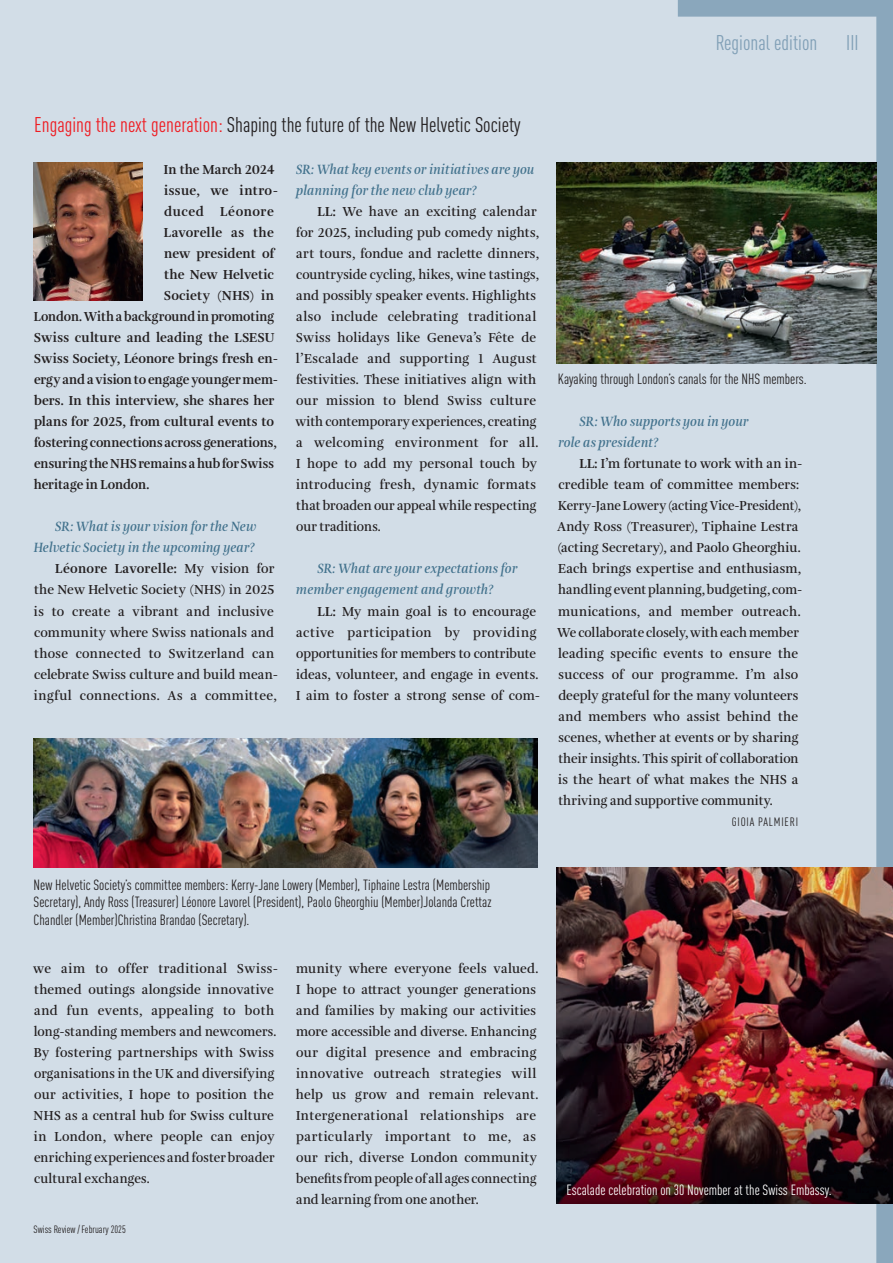
<style>
.page{position:relative;width:893px;height:1263px;background:#fff}
.page>*{position:absolute;margin:0;border:0;box-sizing:border-box;transform-origin:0 0}
.t1{font:condensed 21px "DINOT";color:#231f20}
.t2{font:condensed 21px "DINOT";color:#809fb6}
.t3{font:condensed 14.7px/17.5px "DINOT";color:#231f20;text-align:justify}
.t4{font:condensed 14.7px "DINOT";color:#fff}
.t5{font:italic 600 13.8px/21px "Amalia Pro";letter-spacing:.005em;color:#41718c;scale:.95 1}
.t6{font:600 13.5px/21px "Amalia Pro";letter-spacing:.015em;color:#231f20}
.t7{font:700 13.5px "Amalia Pro";letter-spacing:.005em;color:#231f20}
.t8{font:700 13.5px "Amalia Pro";letter-spacing:.005em;color:#231f20;scale:.95 1}
.t9{font:700 13.5px "Amalia Pro";letter-spacing:.005em;color:#231f20;scale:.94 1}
.t10{font:700 13.5px "Amalia Pro";letter-spacing:-.015em;color:#231f20;scale:.95 1}
.t11{font:700 13.5px "Amalia Pro";letter-spacing:.005em;color:#231f20;scale:.96 1}
.t12{font:700 13.5px "Amalia Pro";letter-spacing:.03em;color:#231f20}
.t13{font:700 13.5px "Amalia Pro";letter-spacing:.04em;color:#231f20}
.t14{font:condensed 12px "DINOT";letter-spacing:.07em;color:#231f20}
.t15{font:condensed 10.5px "DINOT";color:#231f20}
.s1{color:#ee1d23}
.s2{font-weight:700}
</style>
<div class="page">
<div style="left:0;top:0;width:892px;height:1262px;background:#d2dde7"></div>
<svg style="left:677px;top:0;width:215px;height:1262px"></svg>
<img style="left:34px;top:163px;width:108px;height:137px">
<img style="left:556px;top:163px;width:320px;height:200px">
<img style="left:556px;top:867px;width:336px;height:336px">
<img style="left:33px;top:738px;width:504px;height:129px">
<h1 class="t2" style="left:715px;top:30px;width:103px">Regional edition</h1>
<h1 class="t2" style="left:845px;top:30px;width:14px">III</h1>
<h1 class="t1" style="left:34px;top:112px;width:487px"><span class="s1">Engaging the next generation:</span> Shaping the future of the New Helvetic Society</h1>
<p class="t11" style="left:164px;top:161px;width:117px">In the March 2024</p>
<p class="t12" style="left:164px;top:182px;width:116px">issue, we intro-</p>
<p class="t13" style="left:164px;top:203px;width:111px">duced Léonore</p>
<p class="t7" style="left:164px;top:224px;width:111px">Lavorelle as the</p>
<p class="t7" style="left:164px;top:245px;width:112px">new president of</p>
<p class="t7" style="left:164px;top:266px;width:111px">the New Helvetic</p>
<p class="t7" style="left:164px;top:287px;width:111px">Society (NHS) in</p>
<p class="t9" style="left:34px;top:308px;width:257px">London. With a background in promoting</p>
<p class="t7" style="left:34px;top:329px;width:242px">Swiss culture and leading the LSESU</p>
<p class="t7" style="left:34px;top:350px;width:245px">Swiss Society, Léonore brings fresh en-</p>
<p class="t8" style="left:34px;top:371px;width:258px">ergy and a vision to engage younger mem-</p>
<p class="t7" style="left:34px;top:392px;width:242px">bers. In this interview, she shares her</p>
<p class="t7" style="left:34px;top:413px;width:241px">plans for 2025, from cultural events to</p>
<p class="t8" style="left:34px;top:434px;width:257px">fostering connections across generations,</p>
<p class="t9" style="left:34px;top:455px;width:256px">ensuring the NHS remains a hub for Swiss</p>
<p class="t10" style="left:34px;top:476px;width:123px">heritage in London.</p>
<p class="t5" style="left:34px;top:516px;width:236px;text-align:right">SR: What is your vision for the New<br>Helvetic Society in the upcoming year?</p>
<p class="t6" style="left:34px;top:558px;width:245px;text-indent:21px"><span class="s2">Léonore Lavorelle:</span> My vision for the New Helvetic Society (NHS) in 2025 is to create a vibrant and inclusive community where Swiss nationals and those connected to Switzerland can celebrate Swiss culture and build mean&shy;ingful connections. As a committee,</p>
<p class="t5" style="left:296px;top:159px;width:252px">SR: What key events or initiatives are you planning for the new club year?</p>
<p class="t6" style="left:295px;top:201px;width:245px;text-indent:22px"><span class="s2">LL:</span> We have an exciting calendar for 2025, including pub comedy nights, art tours, fondue and raclette dinners, countryside cycling, hikes, wine tastings, and possibly speaker events. Highlights also include celebrating traditional Swiss holidays like Geneva’s Fête de l’Escalade and supporting 1 August festivities. These initiatives align with our mission to blend Swiss culture with contemporary experiences, creating a welcoming environment for all.<br>I hope to add my personal touch by introducing fresh, dynamic formats that broaden our appeal while respecting our traditions.</p>
<p class="t5" style="left:296px;top:558px;width:234px;text-indent:21px">SR: What are your expectations for member engagement and growth?</p>
<p class="t6" style="left:296px;top:600px;width:246px;text-indent:21px"><span class="s2">LL:</span> My main goal is to encourage active participation by providing opportunities for members to contribute ideas, volunteer, and engage in events.<br>I aim to foster a strong sense of com-</p>
<p class="t3" style="left:557px;top:370px;width:250px">Kayaking through London’s canals for the NHS members.</p>
<p class="t5" style="left:558px;top:411px;width:202px;text-indent:21px">SR: Who supports you in your role as president?</p>
<p class="t6" style="left:557px;top:453px;width:247px;text-indent:22px"><span class="s2">LL:</span> I’m fortunate to work with an in&shy;credible team of committee members:<br>Kerry-Jane Lowery (acting Vice-President), Andy Ross (Treasurer), Tiphaine Lestra (acting Secretary), and Paolo Gheorghiu.<br>Each brings expertise and enthusiasm, handling event planning, budgeting, com&shy;munications, and member outreach.<br>We collaborate closely, with each member leading specific events to ensure the success of our programme. I’m also deeply grateful for the many volunteers and members who assist behind the scenes, whether at events or by sharing their insights. This spirit of collaboration is the heart of what makes the NHS a thriving and supportive community.</p>
<p class="t14" style="left:731px;top:814px;width:68px">GIOIA PALMIERI</p>
<p class="t3" style="left:34px;top:875px;width:459px">New Helvetic Society’s committee members: Kerry-Jane Lowery (Member), Tiphaine Lestra (Membership Secretary), Andy Ross (Treasurer) Léonore Lavorel (President), Paolo Gheorghiu (Member)Jolanda Crettaz Chandler (Member)Christina Brandao (Secretary).</p>
<p class="t6" style="left:33px;top:957px;width:246px">we aim to offer traditional Swiss&shy;themed outings alongside innovative and fun events, appealing to both long-standing members and newcomers.<br>By fostering partnerships with Swiss organisations in the UK and diversifying our activities, I hope to position the NHS as a central hub for Swiss culture in London, where people can enjoy enriching experiences and foster broader cultural exchanges.</p>
<p class="t15" style="left:34px;top:1222px;width:94px">Swiss Review / February 2025</p>
<p class="t6" style="left:296px;top:957px;width:244px">munity where everyone feels valued.<br>I hope to attract younger generations and families by making our activities more accessible and diverse. Enhancing our digital presence and embracing innovative outreach strategies will help us grow and remain relevant.<br>Intergenerational relationships are particularly important to me, as our rich, diverse London community benefits from people of all ages connecting and learning from one another.</p>
<p class="t4" style="left:566px;top:1181px;width:267px">Escalade celebration on 30 November at the Swiss Embassy.</p>
</div>
